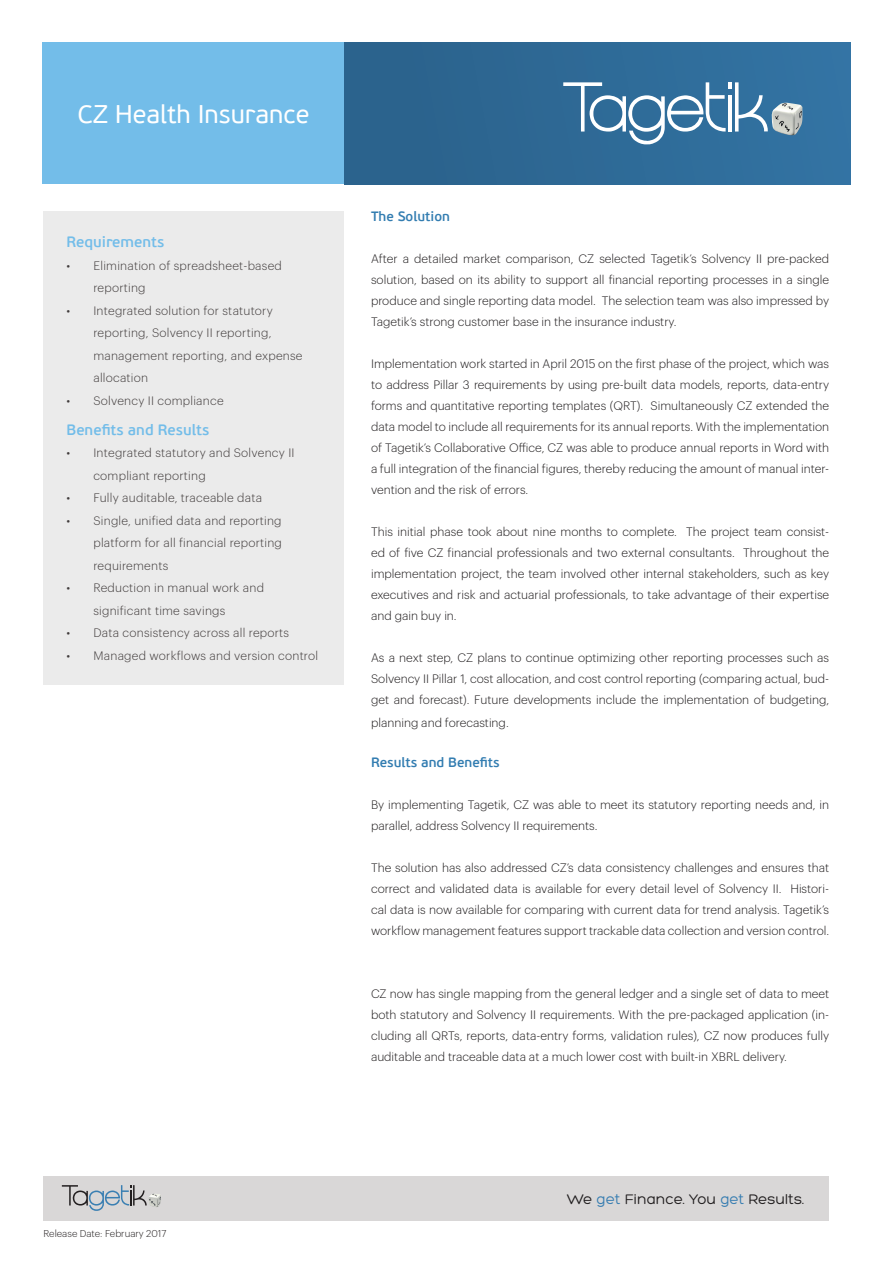
<style>
.page{position:relative;width:893px;height:1263px;background:#fff}
.page>*{position:absolute;margin:0;border:0;box-sizing:border-box;transform-origin:0 0}
.t1{font:25.5px "PF Beau Sans Pro";color:#fff}
.t2{font:600 15px "PF Beau Sans Pro";color:#73bde9}
.t3{font:15px "Hero";color:#201d1e}
.t4{font:600 13.5px "PF Beau Sans Pro";color:#337db1}
.t5{font:300 12px/21px "Graphik";color:#201d1e;text-align:justify}
.t6{font:300 12px/22.5px "Graphik";letter-spacing:.02em;color:#403b3b}
.t7{font:300 9.75px "Graphik";color:#231f20}
.s1{color:#377db1}
</style>
<div class="page">
<div style="left:43px;top:43px;width:301px;height:141px;background:#73bde9"></div>
<div style="left:344px;top:43px;width:506px;height:141px;background:linear-gradient(to right,#2a618a,#3373a3)"></div>
<svg style="left:563px;top:82px;width:205px;height:62px"></svg>
<img style="left:771px;top:103px;width:31px;height:33px">
<div style="left:44px;top:1175px;width:785px;height:45px;background:#d9d7d7"></div>
<img style="left:148px;top:1193px;width:13px;height:14px">
<svg style="left:62px;top:1185px;width:85px;height:26px"></svg>
<div style="left:44px;top:211px;width:300px;height:473px;background:#ebebeb"></div>
<h1 class="t1" style="left:78px;top:100px;width:233px">CZ Health Insurance</h1>
<p class="t2" style="left:66px;top:233px;width:99px">Requirements</p>
<p class="t6" style="left:93px;top:253px;width:190px;text-indent:-27px">• Elimination of spreadsheet-based reporting</p>
<p class="t6" style="left:93px;top:298px;width:211px;text-indent:-27px">• Integrated solution for statutory reporting, Solvency II reporting, management reporting, and expense allocation</p>
<p class="t6" style="left:66px;top:388px;width:159px">• Solvency II compliance</p>
<p class="t2" style="left:66px;top:420px;width:144px">Benefits and Results</p>
<p class="t6" style="left:93px;top:440px;width:203px;text-indent:-27px">• Integrated statutory and Solvency II compliant reporting</p>
<p class="t6" style="left:66px;top:485px;width:197px">• Fully auditable, traceable data</p>
<p class="t6" style="left:93px;top:508px;width:190px;text-align:justify;text-indent:-27px">• Single, unified data and reporting platform for all financial reporting requirements</p>
<p class="t6" style="left:93px;top:575px;width:172px;text-indent:-27px">• Reduction in manual work and significant time savings</p>
<p class="t6" style="left:66px;top:620px;width:224px">• Data consistency across all reports</p>
<p class="t6" style="left:66px;top:643px;width:253px">• Managed workflows and version control</p>
<p class="t7" style="left:44px;top:1226px;width:124px">Release Date: February 2017</p>
<p class="t4" style="left:371px;top:208px;width:81px">The Solution</p>
<p class="t5" style="left:371px;top:247px;width:460px">After a detailed market comparison, CZ selected Tagetik’s Solvency II pre-packed solution, based on its ability to support all financial reporting processes in a single produce and single reporting data model. The selection team was also impressed by Tagetik’s strong customer base in the insurance industry.</p>
<p class="t5" style="left:371px;top:352px;width:460px">Implementation work started in April 2015 on the first phase of the project, which was to address Pillar 3 requirements by using pre-built data models, reports, data-entry forms and quantitative reporting templates (QRT). Simultaneously CZ extended the data model to include all requirements for its annual reports. With the implementation of Tagetik’s Collaborative Office, CZ was able to produce annual reports in Word with a full integration of the financial figures, thereby reducing the amount of manual inter&shy;vention and the risk of errors.</p>
<p class="t5" style="left:371px;top:520px;width:460px">This initial phase took about nine months to complete. The project team consist&shy;ed of five CZ financial professionals and two external consultants. Throughout the implementation project, the team involved other internal stakeholders, such as key executives and risk and actuarial professionals, to take advantage of their expertise and gain buy in.</p>
<p class="t5" style="left:371px;top:646px;width:460px">As a next step, CZ plans to continue optimizing other reporting processes such as Solvency II Pillar 1, cost allocation, and cost control reporting (comparing actual, bud&shy;get and forecast). Future developments include the implementation of budgeting,</p>
<p class="t5" style="left:371px;top:711px;width:139px">planning and forecasting.</p>
<p class="t4" style="left:371px;top:754px;width:130px">Results and Benefits</p>
<p class="t5" style="left:371px;top:793px;width:460px">By implementing Tagetik, CZ was able to meet its statutory reporting needs and, in parallel, address Solvency II requirements.</p>
<p class="t5" style="left:371px;top:856px;width:460px">The solution has also addressed CZ’s data consistency challenges and ensures that correct and validated data is available for every detail level of Solvency II. Histori&shy;cal data is now available for comparing with current data for trend analysis. Tagetik’s workflow management features support trackable data collection and version control.</p>
<p class="t5" style="left:371px;top:982px;width:460px">CZ now has single mapping from the general ledger and a single set of data to meet both statutory and Solvency II requirements. With the pre-packaged application (in&shy;cluding all QRTs, reports, data-entry forms, validation rules), CZ now produces fully auditable and traceable data at a much lower cost with built-in XBRL delivery.</p>
<p class="t3" style="left:567px;top:1191px;width:239px">We <span class="s1">get</span> Finance. You <span class="s1">get</span> Results.</p>
</div>
